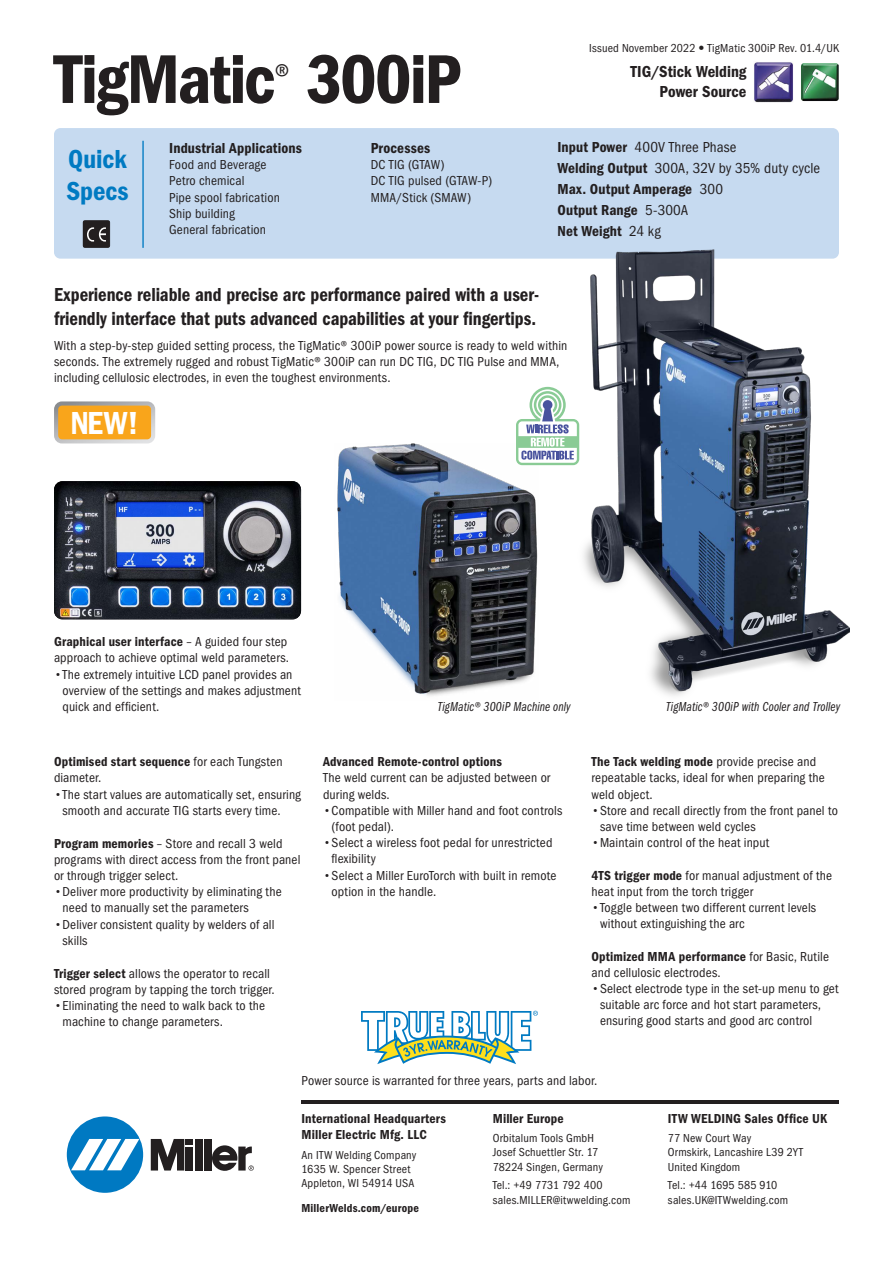
<style>
.page{position:relative;width:893px;height:1263px;background:#fff}
.page>*{position:absolute;margin:0;border:0;box-sizing:border-box;transform-origin:0 0}
.t1{font:71.4px "ITC Franklin Gothic Std Dm Cd";letter-spacing:-.03em;color:#231f20}
.t2{font:33px "ITC Franklin Gothic Std Dm Cd";color:#fff}
.t3{font:condensed 31.05px "ITC Franklin Gothic Std";color:#231f20}
.t4{font:27px/32.4px "ITC Franklin Gothic Std Dm Cd";color:#007ac2}
.t5{font:19.5px/23.4px "ITC Franklin Gothic Std Dm Cd";color:#231f20;scale:.95 1}
.t6{font:16.5px/19.8px "ITC Franklin Gothic Std Dm Cd";color:#231f20;text-align:right}
.t7{font:15px/21px "ITC Franklin Gothic Std Dm Cd";letter-spacing:.005em;color:#231f20}
.t8{font:condensed 15px/21px "ITC Franklin Gothic Std";letter-spacing:.01em;color:#231f20}
.t9{font:condensed 13.5px/16.2px "ITC Franklin Gothic Std";letter-spacing:.01em;color:#231f20}
.t10{font:13.5px/16.2px "ITC Franklin Gothic Std Dm Cd";letter-spacing:.01em;color:#231f20}
.t11{font:13.5px "ITC Franklin Gothic Std Bk Cp It";letter-spacing:.01em;color:#231f20}
.t12{font:condensed 12px/14.4px "ITC Franklin Gothic Std";letter-spacing:.015em;color:#231f20}
.t13{font:12px "ITC Franklin Gothic Std Dm Cd";letter-spacing:.015em;color:#231f20}
.s1{font-family:"Helvetica Neue LT Com"}
.s2{font-family:"ITC Franklin Gothic Std Dm Cd";font-stretch:normal}
.s3{font-family:"ITC Franklin Gothic Std";font-stretch:condensed}
.s4{font-weight:500;font-stretch:normal}
</style>
<div class="page">
<img style="left:801px;top:63px;width:38px;height:38px">
<img style="left:754px;top:62px;width:39px;height:40px">
<svg style="left:361px;top:1011px;width:177px;height:53px"></svg>
<div style="left:67px;top:1116px;width:76px;height:77px;background:#0079c2;border-radius:50%"></div>
<svg style="left:71px;top:1139px;width:68px;height:31px"></svg>
<div style="left:195px;top:1139px;width:7px;height:31px;background:#231f20"></div>
<div style="left:204px;top:1139px;width:7px;height:31px;background:#231f20"></div>
<svg style="left:151px;top:1139px;width:42px;height:31px"></svg>
<svg style="left:212px;top:1145px;width:42px;height:26px"></svg>
<hr style="left:301px;top:1100px;width:538px;height:3px;background:#231f20">
<img style="left:337px;top:443px;width:201px;height:253px">
<div style="left:54px;top:128px;width:785px;height:131px;background:#c6daf0;border-radius:6px"></div>
<hr style="left:142px;top:141px;width:2px;height:107px;background:#007ac2">
<svg style="left:83px;top:220px;width:27px;height:28px"></svg>
<img style="left:54px;top:481px;width:247px;height:138px">
<img style="left:577px;top:250px;width:273px;height:446px">
<div style="left:56px;top:403px;width:97px;height:38px;background:#f9a51b;border-radius:6px"></div>
<div style="left:54px;top:401px;width:101px;height:42px;border:4px solid #fff;border-radius:6px"></div>
<svg style="left:516px;top:387px;width:63px;height:78px"></svg>
<h1 class="t1" style="left:54px;top:38px;width:408px">TigMatic 300iP</h1>
<h3 class="t3" style="left:274px;top:57px;width:17px">®</h3>
<h3 class="t4" style="left:66px;top:143px;width:64px">Quick<br>Specs</h3>
<p class="t7" style="left:169px;top:138px;width:134px">Industrial Applications</p>
<p class="t9" style="left:169px;top:157px;width:112px">Food and Beverage<br>Petro chemical<br>Pipe spool fabrication<br>Ship building<br>General fabrication</p>
<p class="t7" style="left:371px;top:138px;width:61px">Processes</p>
<p class="t9" style="left:371px;top:157px;width:123px">DC TIG (GTAW)<br>DC TIG pulsed (GTAW-P)<br>MMA/Stick (SMAW)</p>
<p class="t12" style="left:589px;top:41px;width:251px">Issued November 2022 <span class="s1">•</span> TigMatic 300iP Rev. 01.4/UK</p>
<p class="t6" style="left:630px;top:62px;width:118px">TIG/Stick Welding<br>Power Source</p>
<p class="t8" style="left:557px;top:137px;width:264px"><span class="s2">Input Power</span> 400V Three Phase<br><span class="s2">Welding Output</span> 300A, 32V by 35% duty cycle</p>
<p class="t7" style="left:557px;top:179px;width:167px">Max. Output Amperage <span class="s3">300<br></span>Output Range <span class="s3">5-300A<br></span>Net Weight <span class="s3">24 kg</span></p>
<h3 class="t5" style="left:54px;top:283px;width:512px">Experience reliable and precise arc performance paired with a user&shy;friendly interface that puts advanced capabilities at your fingertips.</h3>
<p class="t9" style="left:54px;top:337px;width:515px">With a step-by-step guided setting process, the TigMatic® 300iP power source is ready to weld within seconds. The extremely rugged and robust TigMatic® 300iP can run DC TIG, DC TIG Pulse and MMA, including cellulosic electrodes, in even the toughest environments.</p>
<h2 class="t2" style="left:71px;top:404px;width:70px">NEW!</h2>
<p class="t10" style="left:54px;top:634px;width:235px">Graphical user interface <span class="s3">– A guided four step</span></p>
<p class="t9" style="left:54px;top:650px;width:237px">approach to achieve optimal weld parameters.</p>
<p class="t9" style="left:63px;top:666px;width:240px;text-indent:-9px"><span class="s4">•</span>The extremely intuitive LCD panel provides an overview of the settings and makes adjustment quick and efficient.</p>
<p class="t10" style="left:54px;top:754px;width:230px">Optimised start sequence <span class="s3">for each Tungsten</span></p>
<p class="t9" style="left:54px;top:770px;width:49px">diameter.</p>
<p class="t9" style="left:63px;top:786px;width:240px;text-indent:-9px"><span class="s4">•</span>The start values are automatically set, ensuring smooth and accurate TIG starts every time.</p>
<p class="t9" style="left:54px;top:835px;width:248px"><span class="s2">Program memories</span> – Store and recall 3 weld programs with direct access from the front panel or through trigger select.</p>
<p class="t9" style="left:63px;top:884px;width:221px;text-indent:-9px"><span class="s4">•</span>Deliver more productivity by eliminating the need to manually set the parameters</p>
<p class="t9" style="left:63px;top:916px;width:213px;text-indent:-9px"><span class="s4">•</span>Deliver consistent quality by welders of all skills</p>
<p class="t9" style="left:54px;top:965px;width:222px"><span class="s2">Trigger select</span> allows the operator to recall stored program by tapping the torch trigger.</p>
<p class="t9" style="left:63px;top:998px;width:204px;text-indent:-9px"><span class="s4">•</span>Eliminating the need to walk back to the machine to change parameters.</p>
<p class="t11" style="left:438px;top:699px;width:135px">TigMatic® 300iP Machine only</p>
<p class="t11" style="left:666px;top:699px;width:176px">TigMatic® 300iP with Cooler and Trolley</p>
<p class="t10" style="left:323px;top:754px;width:180px">Advanced Remote-control options</p>
<p class="t9" style="left:323px;top:770px;width:229px">The weld current can be adjusted between or during welds.</p>
<p class="t9" style="left:332px;top:802px;width:232px;text-indent:-9px"><span class="s4">•</span>Compatible with Miller hand and foot controls (foot pedal).</p>
<p class="t9" style="left:332px;top:835px;width:222px;text-indent:-9px"><span class="s4">•</span>Select a wireless foot pedal for unrestricted flexibility</p>
<p class="t9" style="left:332px;top:867px;width:226px;text-indent:-9px"><span class="s4">•</span>Select a Miller EuroTorch with built in remote option in the handle.</p>
<p class="t10" style="left:591px;top:754px;width:226px">The Tack welding mode <span class="s3">provide precise and</span></p>
<p class="t9" style="left:591px;top:770px;width:235px">repeatable tacks, ideal for when preparing the weld object.</p>
<p class="t9" style="left:600px;top:802px;width:239px;text-indent:-9px"><span class="s4">•</span>Store and recall directly from the front panel to save time between weld cycles</p>
<p class="t9" style="left:591px;top:835px;width:179px"><span class="s4">•</span>Maintain control of the heat input</p>
<p class="t9" style="left:591px;top:867px;width:242px"><span class="s2">4TS trigger mode</span> for manual adjustment of the heat input from the torch trigger</p>
<p class="t9" style="left:600px;top:899px;width:218px;text-indent:-9px"><span class="s4">•</span>Toggle between two different current levels without extinguishing the arc</p>
<p class="t10" style="left:591px;top:948px;width:239px">Optimized MMA performance <span class="s3">for Basic, Rutile</span></p>
<p class="t9" style="left:591px;top:964px;width:131px">and cellulosic electrodes.</p>
<p class="t9" style="left:600px;top:980px;width:240px;text-indent:-9px"><span class="s4">•</span>Select electrode type in the set-up menu to get suitable arc force and hot start parameters, ensuring good starts and good arc control</p>
<p class="t9" style="left:301px;top:1072px;width:297px">Power source is warranted for three years, parts and labor.</p>
<p class="t10" style="left:301px;top:1110px;width:146px">International Headquarters<br>Miller Electric Mfg. LLC</p>
<p class="t12" style="left:301px;top:1147px;width:116px">An ITW Welding Company<br>1635 W. Spencer Street<br>Appleton, WI 54914 USA</p>
<p class="t13" style="left:301px;top:1201px;width:119px">MillerWelds.com/europe</p>
<p class="t10" style="left:493px;top:1110px;width:72px">Miller Europe</p>
<p class="t12" style="left:493px;top:1131px;width:112px">Orbitalum Tools GmbH<br>Josef Schuettler Str. 17<br>78224 Singen, Germany</p>
<p class="t12" style="left:493px;top:1178px;width:139px">Tel.: +49 7731 792 400 sales.MILLER@itwwelding.com</p>
<p class="t10" style="left:668px;top:1110px;width:161px">ITW WELDING Sales Office UK</p>
<p class="t12" style="left:668px;top:1131px;width:137px">77 New Court Way<br>Ormskirk, Lancashire L39 2YT<br>United Kingdom</p>
<p class="t12" style="left:668px;top:1178px;width:122px">Tel.: +44 1695 585 910 sales.UK@ITWwelding.com</p>
</div>
